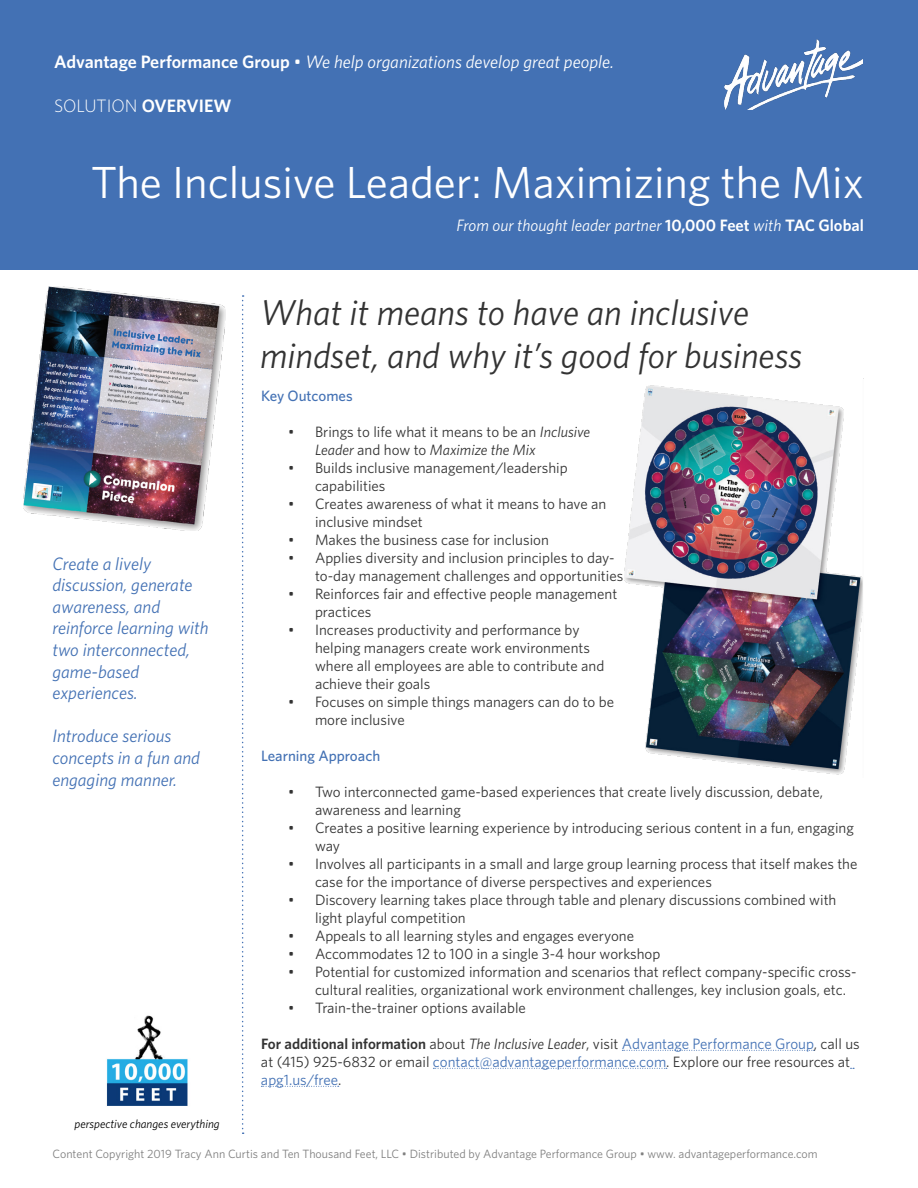
<style>
.page{position:relative;width:918px;height:1188px;background:#fff}
.page>*{position:absolute;margin:0;border:0;box-sizing:border-box;transform-origin:0 0}
.t1{font:45px "Whitney";color:#fff}
.t2{font:italic 36px/43.2px "Whitney";color:#333}
.t3{font:italic 18px/21.6px "Whitney";color:#4371b4}
.t4{font:italic 18px "Whitney";color:#fff}
.t5{font:300 18px "Whitney";color:#fff}
.t6{font:italic 16.5px "Whitney";color:#fff}
.t7{font:15px/18px "Whitney";color:#333}
.t8{font:15px/18px "Whitney";color:#4371b4}
.t9{font:500 15px "Whitney";color:#4371b4}
.t10{font:12px "Whitney";color:#808080}
.t11{font:italic 12px "Whitney";color:#000}
.s1{font-weight:600;font-style:normal}
.s2{font-style:normal}
.s3{font-weight:600}
.s4{font-style:italic}
.s5{font-weight:600;color:#333}
.s6{color:#333}
.s7{font-style:italic;color:#333}
</style>
<div class="page">
<div style="left:0;top:0;width:918px;height:270px;background:#4371b4"></div>
<svg style="left:242px;top:295px;width:2px;height:839px"></svg>
<svg style="left:622px;top:1050px;width:193px;height:1px"></svg>
<svg style="left:433px;top:1068px;width:234px;height:1px"></svg>
<svg style="left:261px;top:1086px;width:78px;height:1px"></svg>
<img style="left:725px;top:40px;width:138px;height:69px">
<img style="left:625px;top:378px;width:239px;height:397px">
<img style="left:24px;top:286px;width:201px;height:245px">
<img style="left:106px;top:1015px;width:82px;height:91px">
<p class="t4" style="left:54px;top:50px;width:562px"><span class="s1">Advantage Performance Group</span> <span class="s2">•</span> We help organizations develop great people.</p>
<p class="t5" style="left:54px;top:93px;width:179px">SOLUTION <span class="s3">OVERVIEW</span></p>
<p class="t1" style="left:91px;top:152px;width:774px">The Inclusive Leader: Maximizing the Mix</p>
<p class="t3" style="left:52px;top:552px;width:158px">Create a lively discussion, generate awareness, and reinforce learning with two interconnected, game-based experiences.</p>
<p class="t3" style="left:52px;top:725px;width:149px">Introduce serious concepts in a fun and engaging manner.</p>
<p class="t11" style="left:75px;top:1116px;width:147px">perspective changes everything</p>
<p class="t6" style="left:456px;top:215px;width:409px">From our thought leader partner <span class="s1">10,000 Feet</span> with <span class="s1">TAC Global</span></p>
<p class="t2" style="left:260px;top:290px;width:544px">What it means to have an inclusive mindset, and why it’s good for business</p>
<p class="t9" style="left:261px;top:386px;width:93px">Key Outcomes</p>
<p class="t7" style="left:315px;top:422px;width:277px;text-indent:-27px">• Brings to life what it means to be an <span class="s4">Inclusive<br>Leader</span> and how to <span class="s4">Maximize the Mix</span></p>
<p class="t7" style="left:315px;top:458px;width:254px;text-indent:-27px">• Builds inclusive management/leadership capabilities</p>
<p class="t7" style="left:315px;top:494px;width:293px;text-indent:-27px">• Creates awareness of what it means to have an inclusive mindset</p>
<p class="t7" style="left:288px;top:530px;width:262px">• Makes the business case for inclusion</p>
<p class="t7" style="left:315px;top:548px;width:310px;text-indent:-27px">• Applies diversity and inclusion principles to day&shy;to-day management challenges and opportunities</p>
<p class="t7" style="left:315px;top:584px;width:304px;text-indent:-27px">• Reinforces fair and effective people management practices</p>
<p class="t7" style="left:315px;top:620px;width:291px;text-indent:-27px">• Increases productivity and performance by helping managers create work environments where all employees are able to contribute and achieve their goals</p>
<p class="t7" style="left:315px;top:692px;width:301px;text-indent:-27px">• Focuses on simple things managers can do to be more inclusive</p>
<p class="t9" style="left:261px;top:746px;width:121px">Learning Approach</p>
<p class="t7" style="left:315px;top:782px;width:510px;text-indent:-27px">• Two interconnected game-based experiences that create lively discussion, debate, awareness and learning</p>
<p class="t7" style="left:315px;top:818px;width:541px;text-indent:-27px">• Creates a positive learning experience by introducing serious content in a fun, engaging way</p>
<p class="t7" style="left:315px;top:854px;width:544px;text-indent:-27px">• Involves all participants in a small and large group learning process that itself makes the case for the importance of diverse perspectives and experiences</p>
<p class="t7" style="left:315px;top:890px;width:523px;text-indent:-27px">• Discovery learning takes place through table and plenary discussions combined with light playful competition</p>
<p class="t7" style="left:288px;top:926px;width:348px">• Appeals to all learning styles and engages everyone</p>
<p class="t7" style="left:288px;top:944px;width:374px">• Accommodates 12 to 100 in a single 3-4 hour workshop</p>
<p class="t7" style="left:315px;top:962px;width:543px;text-indent:-27px">• Potential for customized information and scenarios that reflect company-specific cross&shy;cultural realities, organizational work environment challenges, key inclusion goals, etc.</p>
<p class="t7" style="left:288px;top:998px;width:239px">• Train-the-trainer options available</p>
<p class="t8" style="left:261px;top:1034px;width:600px"><span class="s5">For additional information</span> <span class="s6">about</span> <span class="s7">The Inclusive Leader</span><span class="s6">, visit</span> Advantage Performance Group<span class="s6">, call us at (415) 925-6832 or email</span> contact@advantageperformance.com<span class="s6">. Explore our free resources at </span>apg1.us/free<span class="s6">.</span></p>
<p class="t10" style="left:53px;top:1146px;width:767px">Content Copyright 2019 Tracy Ann Curtis and Ten Thousand Feet, LLC • Distributed by Advantage Performance Group • www. advantageperformance.com</p>
</div>
